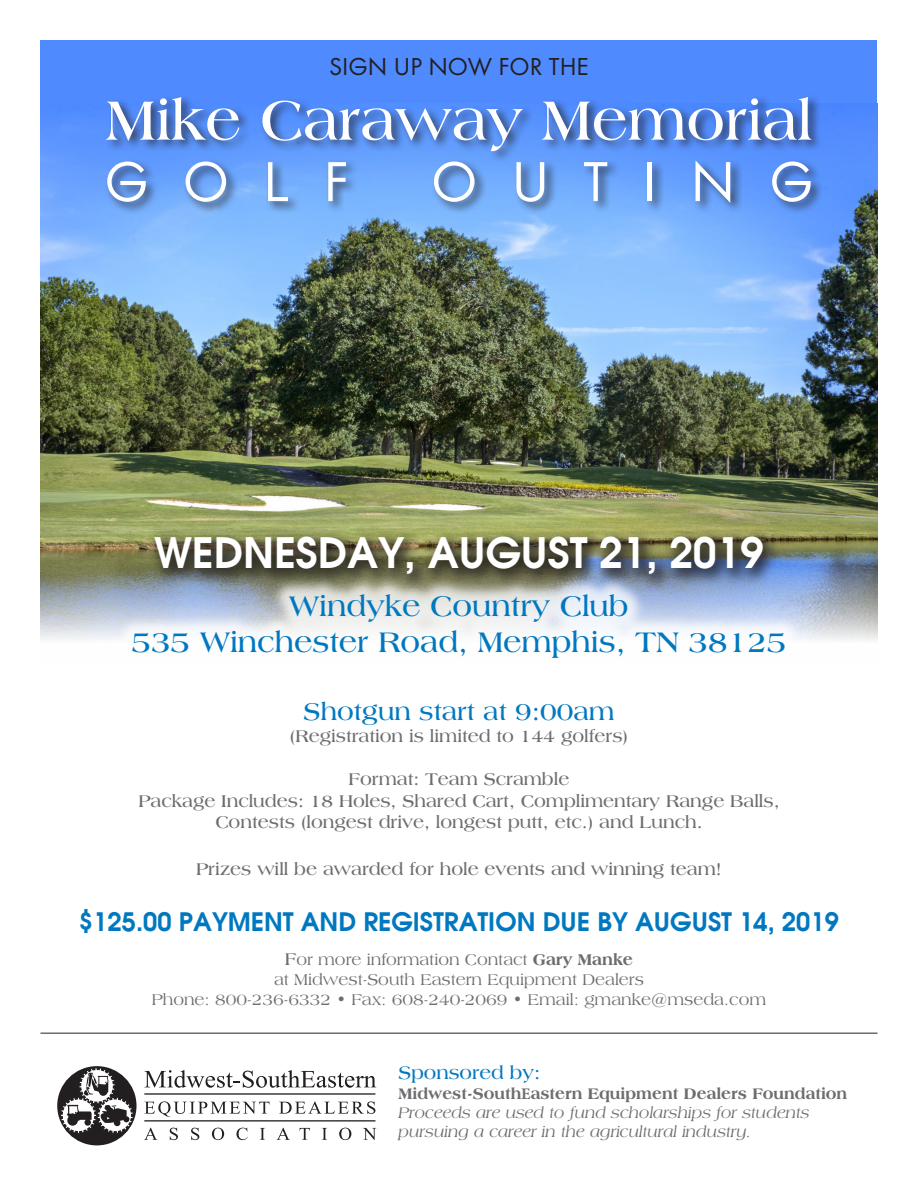
<style>
.page{position:relative;width:918px;height:1188px;background:#fff}
.page>*{position:absolute;margin:0;border:0;box-sizing:border-box;transform-origin:0 0}
.t1{font:700 58.5px "Americana BT";color:#fff}
.t2{font:58.5px "Am Sans";letter-spacing:.58em;color:#fff}
.t3{font:700 42px "Avalon";color:#fff}
.t4{font:700 30px "Americana BT";color:#0078c0}
.t5{font:700 25.5px "Avalon";color:#0078c0}
.t6{font:700 25.5px "Americana BT";color:#0078c0}
.t7{font:25.5px "Am Sans";color:#231f20}
.t8{font:700 19.05px "Americana BT";color:#0078c0}
.t9{font:700 18px/21.6px "Americana BT";color:#6c6d70;text-align:center}
.t10{font:16.5px "Americana BT";color:#6c6d70}
.t11{font:italic 16.2px/19px "Americana BT";color:#6c6d70}
.s1{font-weight:700;font-size:18px}
.s2{font-weight:800}
.s3{font-weight:800;font-style:normal}
.s4{font-family:"Minion Pro";font-weight:700;font-style:normal}
</style>
<div class="page">
<div style="left:40px;top:40px;width:838px;height:622px;background:#4f8afe"></div>
<img style="left:40px;top:124px;width:838px;height:538px">
<div style="left:104px;top:94px;width:719px;height:121px;background:#231f20;opacity:.75"></div>
<div style="left:57px;top:1066px;width:80px;height:79px;background:#231f20;border-radius:50%"></div>
<svg style="left:60px;top:1067px;width:74px;height:67px"></svg>
<svg style="left:144px;top:1070px;width:232px;height:18px"></svg>
<svg style="left:144px;top:1101px;width:126px;height:16px"></svg>
<svg style="left:279px;top:1101px;width:96px;height:13px"></svg>
<svg style="left:144px;top:1128px;width:13px;height:12px"></svg>
<svg style="left:170px;top:1128px;width:8px;height:12px"></svg>
<svg style="left:191px;top:1128px;width:8px;height:12px"></svg>
<svg style="left:212px;top:1128px;width:12px;height:12px"></svg>
<svg style="left:236px;top:1128px;width:12px;height:12px"></svg>
<svg style="left:260px;top:1128px;width:5px;height:12px"></svg>
<svg style="left:277px;top:1128px;width:13px;height:12px"></svg>
<svg style="left:300px;top:1128px;width:10px;height:12px"></svg>
<svg style="left:322px;top:1128px;width:5px;height:12px"></svg>
<svg style="left:339px;top:1128px;width:12px;height:12px"></svg>
<svg style="left:363px;top:1128px;width:13px;height:12px"></svg>
<hr style="left:144px;top:1093px;width:231px;height:2px;background:#231f20">
<hr style="left:144px;top:1120px;width:231px;height:2px;background:#231f20">
<div style="left:146px;top:526px;width:635px;height:66px;background:#231f20;opacity:.75"></div>
<div style="left:113px;top:575px;width:691px;height:102px;background:#fff;opacity:.75"></div>
<hr style="left:40px;top:1032px;width:838px;height:2px;background:#6c6d70">
<p class="t7" style="left:329px;top:51px;width:261px">SIGN UP NOW FOR THE</p>
<p class="t1" style="left:106px;top:85px;width:708px">Mike Caraway Memorial</p>
<p class="t2" style="left:104px;top:147px;width:246px">GOLF</p>
<p class="t2" style="left:431px;top:147px;width:384px">OUTING</p>
<p class="t3" style="left:154px;top:524px;width:611px">WEDNESDAY, AUGUST 21, 2019</p>
<p class="t4" style="left:289px;top:588px;width:341px">Windyke Country Club</p>
<p class="t4" style="left:131px;top:624px;width:657px">535 Winchester Road, Memphis, TN 38125</p>
<p class="t6" style="left:304px;top:696px;width:312px">Shotgun start at 9:00am</p>
<p class="t9" style="left:290px;top:725px;width:340px">(Registration is limited to 144 golfers)</p>
<p class="t9" style="left:349px;top:768px;width:222px">Format: Team Scramble</p>
<p class="t9" style="left:138px;top:790px;width:643px">Package Includes: 18 Holes, Shared Cart, Complimentary Range Balls,<br>Contests (longest drive, longest putt, etc.) and Lunch.</p>
<p class="t9" style="left:196px;top:858px;width:527px">Prizes will be awarded for hole events and winning team!</p>
<p class="t5" style="left:79px;top:904px;width:762px">$125.00 PAYMENT AND REGISTRATION DUE BY AUGUST 14, 2019</p>
<p class="t10" style="left:285px;top:950px;width:350px"><span class="s1">F</span>or more information Contact <span class="s2">Gary Manke</span></p>
<p class="t10" style="left:274px;top:970px;width:371px">at Midwest-South Eastern Equipment Dealers</p>
<p class="t10" style="left:152px;top:990px;width:616px">Phone: 800-236-6332 • Fax: 608-240-2069 • Email: gmanke@mseda.com</p>
<p class="t8" style="left:399px;top:1061px;width:143px">Sponsored by:</p>
<p class="t11" style="left:399px;top:1084px;width:450px"><span class="s3">Midwest-South</span><span class="s4">E</span><span class="s3">astern Equipment Dealers Foundation<br></span>Proceeds are used to fund scholarships for students pursuing a career in the agricultural industry.</p>
</div>
